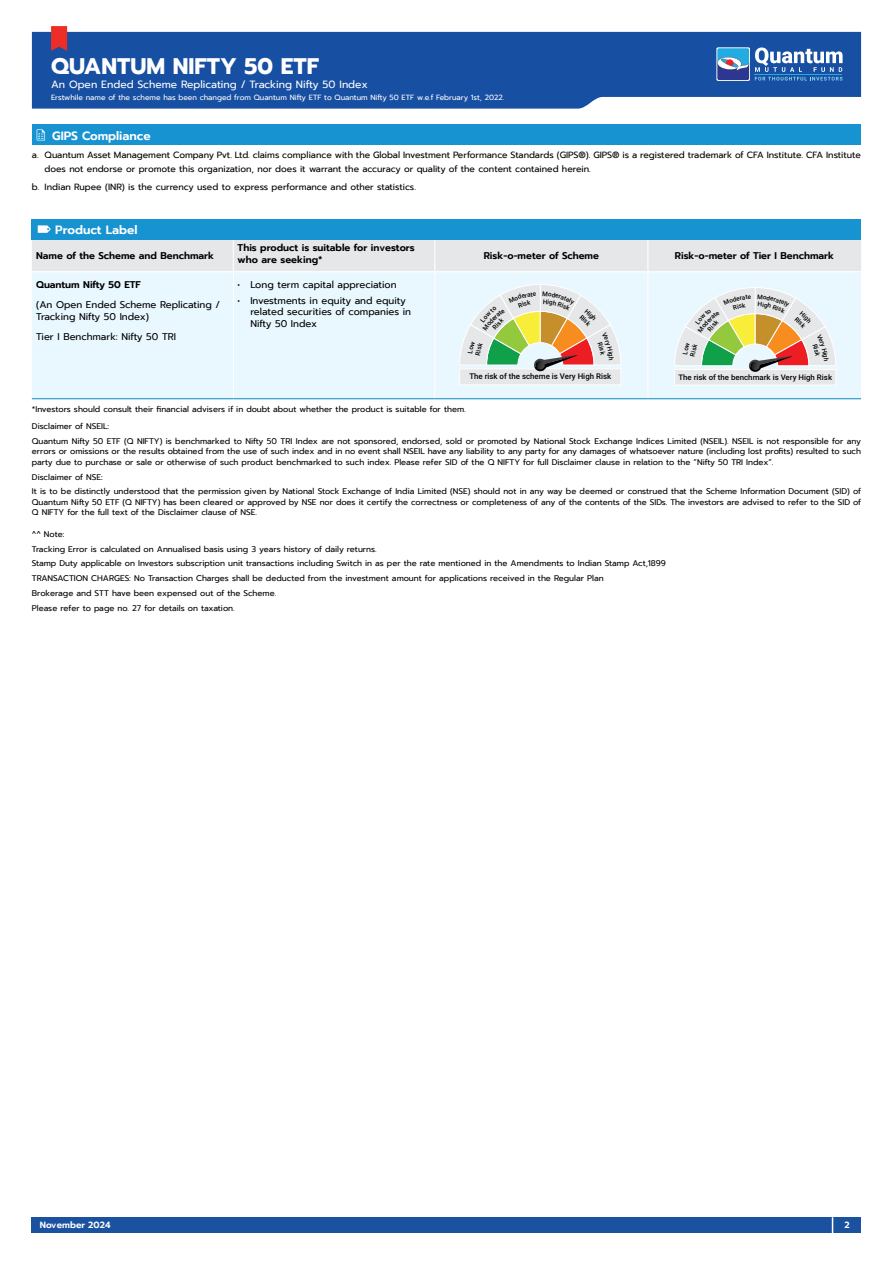
<style>
.page{position:relative;width:893px;height:1263px;background:#fff}
.page>*{position:absolute;margin:0;border:0;box-sizing:border-box;transform-origin:0 0}
.t1{font:700 22.5px "Prompt";color:#fff}
.t2{font:600 12px "Prompt";color:#fff}
.t3{font:10.5px "Prompt";color:#fff}
.t4{font:9.75px/11.7px "Prompt";color:#000}
.t5{font:600 9.75px/11.7px "Prompt";color:#000}
.t6{font:9px/13.5px "Prompt";color:#000}
.t7{font:600 9px "Prompt";color:#fff}
.t8{font:8.25px/14.7px "Prompt";color:#000}
.t9{font:500 7.95px "Roboto";color:#010101}
.t10{font:500 7.65px "Roboto";color:#010101}
.t11{font:7.5px "Prompt";color:#fff}
</style>
<div class="page">
<div style="left:32px;top:1217px;width:829px;height:16px;background:#1b52a0"></div>
<svg style="left:832px;top:1217px;width:1px;height:16px"></svg>
<svg style="left:32px;top:32px;width:829px;height:77px;background:#2559a8"></svg>
<svg style="left:51px;top:26px;width:16px;height:25px"></svg>
<div style="left:713px;top:43px;width:134px;height:42px;background:#174fa3"></div>
<svg style="left:716px;top:47px;width:127px;height:34px"></svg>
<div style="left:32px;top:239px;width:829px;height:32px;background:#e6e7e8"></div>
<div style="left:32px;top:272px;width:829px;height:126px;background:#e9f7fe"></div>
<hr style="left:233px;top:239px;width:1px;height:32px;background:#fff">
<hr style="left:434px;top:239px;width:1px;height:32px;background:#fff">
<hr style="left:647px;top:239px;width:1px;height:32px;background:#fff">
<hr style="left:233px;top:272px;width:1px;height:126px;background:#fff">
<hr style="left:434px;top:272px;width:1px;height:126px;background:#fff">
<hr style="left:647px;top:272px;width:1px;height:126px;background:#fff">
<hr style="left:32px;top:398px;width:201px;height:1px;background:#2194d2">
<hr style="left:233px;top:398px;width:202px;height:1px;background:#2194d2">
<hr style="left:435px;top:398px;width:213px;height:1px;background:#2194d2">
<hr style="left:648px;top:398px;width:213px;height:1px;background:#2194d2">
<div style="left:460px;top:369px;width:161px;height:16px;background:#e6e7e8"></div>
<div style="left:459px;top:369px;width:162px;height:16px;border:1px solid #fff"></div>
<div style="left:675px;top:369px;width:161px;height:16px;background:#e6e7e8"></div>
<div style="left:32px;top:219px;width:829px;height:20px;background:#1893d2"></div>
<svg style="left:38px;top:225px;width:13px;height:8px"></svg>
<div style="left:32px;top:125px;width:829px;height:20px;background:#1893d2"></div>
<svg style="left:37px;top:129px;width:8px;height:11px"></svg>
<svg style="left:459px;top:284px;width:162px;height:88px;background:#dad7c2"></svg>
<svg style="left:674px;top:287px;width:162px;height:85px;background:#dad7c2"></svg>
<h1 class="t1" style="left:51px;top:50px;width:270px">QUANTUM NIFTY 50 ETF</h1>
<p class="t3" style="left:51px;top:77px;width:318px">An Open Ended Scheme Replicating / Tracking Nifty 50 Index</p>
<p class="t11" style="left:51px;top:92px;width:455px">Erstwhile name of the scheme has been changed from Quantum Nifty ETF to Quantum Nifty 50 ETF w.e.f February 1st, 2022.</p>
<h2 class="t2" style="left:52px;top:127px;width:100px">GIPS Compliance</h2>
<p class="t6" style="left:45px;top:148px;width:818px;text-indent:-13px">a. Quantum Asset Management Company Pvt. Ltd. claims compliance with the Global Investment Performance Standards (GIPS®). GIPS® is a registered trademark of CFA Institute. CFA Institute does not endorse or promote this organization, nor does it warrant the accuracy or quality of the content contained herein.</p>
<p class="t6" style="left:32px;top:180px;width:386px">b. Indian Rupee (INR) is the currency used to express performance and other statistics.</p>
<h2 class="t2" style="left:55px;top:221px;width:84px">Product Label</h2>
<p class="t5" style="left:36px;top:250px;width:179px">Name of the Scheme and Benchmark</p>
<p class="t5" style="left:238px;top:242px;width:179px">This product is suitable for investors who are seeking*</p>
<p class="t5" style="left:484px;top:250px;width:117px">Risk-o-meter of Scheme</p>
<p class="t5" style="left:675px;top:250px;width:161px">Risk-o-meter of Tier I Benchmark</p>
<p class="t5" style="left:36px;top:278px;width:106px">Quantum Nifty 50 ETF</p>
<p class="t4" style="left:36px;top:299px;width:185px">(An Open Ended Scheme Replicating /<br>Tracking Nifty 50 Index)</p>
<p class="t4" style="left:36px;top:330px;width:141px">Tier I Benchmark: Nifty 50 TRI</p>
<p class="t4" style="left:238px;top:278px;width:161px">• Long term capital appreciation</p>
<p class="t4" style="left:250px;top:294px;width:162px;text-indent:-13px">• Investments in equity and equity related securities of companies in<br>Nifty 50 Index</p>
<p class="t9" style="left:469px;top:371px;width:143px">The risk of the scheme is Very High Risk</p>
<p class="t10" style="left:678px;top:372px;width:155px">The risk of the benchmark is Very High Risk</p>
<p class="t8" style="left:32px;top:402px;width:435px">*Investors should consult their financial advisers if in doubt about whether the product is suitable for them.</p>
<p class="t8" style="left:32px;top:419px;width:830px">Disclaimer of NSEIL:<br>Quantum Nifty 50 ETF (Q NIFTY) is benchmarked to Nifty 50 TRI Index are not sponsored, endorsed, sold or promoted by National Stock Exchange Indices Limited (NSEIL). NSEIL is not responsible for any</p>
<p class="t8" style="left:32px;top:446px;width:831px;line-height:10.5px">errors or omissions or the results obtained from the use of such index and in no event shall NSEIL have any liability to any party for any damages of whatsoever nature (including lost profits) resulted to such party due to purchase or sale or otherwise of such product benchmarked to such index. Please refer SID of the Q NIFTY for full Disclaimer clause in relation to the “Nifty 50 TRI Index”.</p>
<p class="t8" style="left:32px;top:469px;width:831px">Disclaimer of NSE:<br>It is to be distinctly understood that the permission given by National Stock Exchange of India Limited (NSE) should not in any way be deemed or construed that the Scheme Information Document (SID) of</p>
<p class="t8" style="left:32px;top:497px;width:831px;line-height:10.5px">Quantum Nifty 50 ETF (Q NIFTY) has been cleared or approved by NSE nor does it certify the correctness or completeness of any of the contents of the SIDs. The investors are advised to refer to the SID of<br>Q NIFTY for the full text of the Disclaimer clause of NSE.</p>
<p class="t8" style="left:32px;top:527px;width:635px">^^ Note:<br>Tracking Error is calculated on Annualised basis using 3 years history of daily returns.<br>Stamp Duty applicable on Investors subscription unit transactions including Switch in as per the rate mentioned in the Amendments to Indian Stamp Act,1899<br>TRANSACTION CHARGES: No Transaction Charges shall be deducted from the investment amount for applications received in the Regular Plan<br>Brokerage and STT have been expensed out of the Scheme.<br>Please refer to page no. 27 for details on taxation.</p>
<p class="t7" style="left:40px;top:1218px;width:72px">November 2024</p>
<p class="t7" style="left:844px;top:1218px;width:7px">2</p>
</div>
